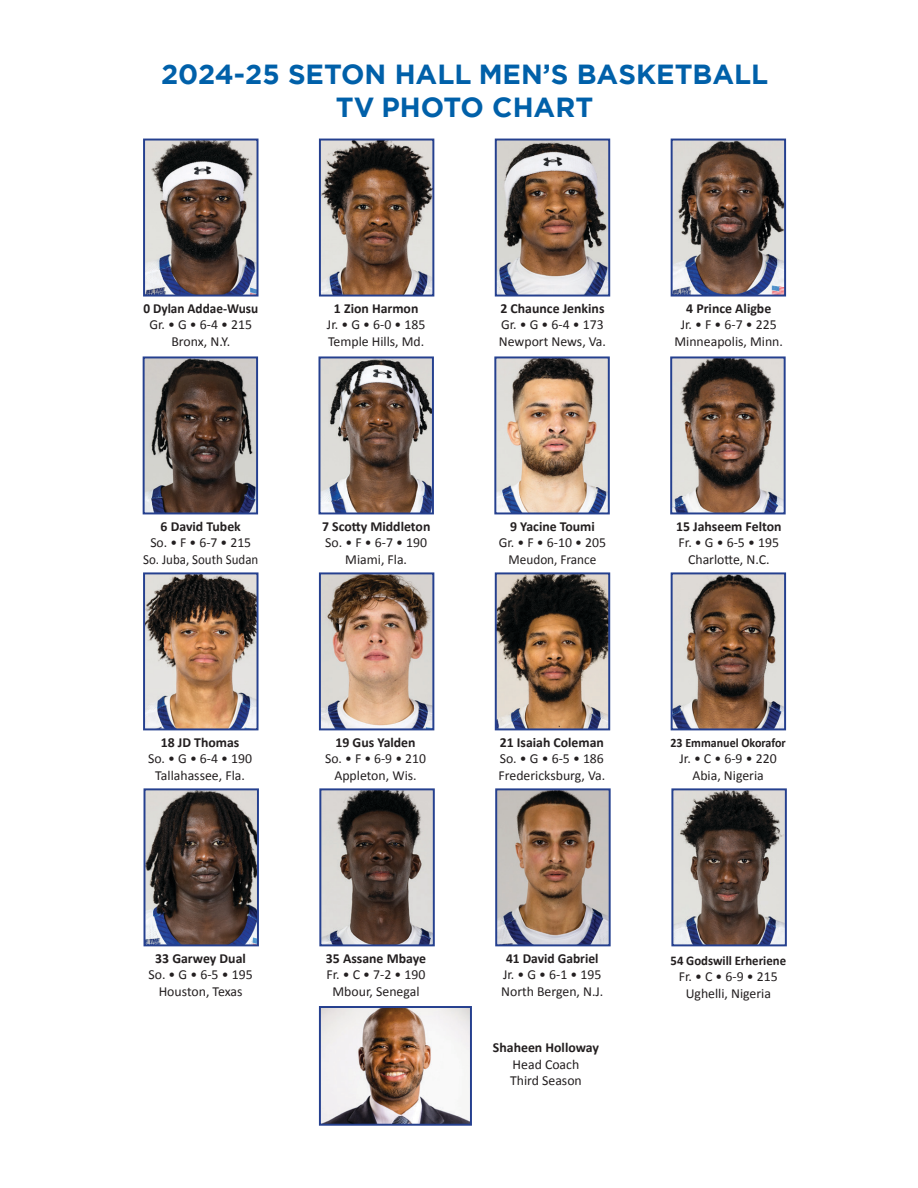
<style>
.page{position:relative;width:918px;height:1188px;background:#fff}
.page>*{position:absolute;margin:0;border:0;box-sizing:border-box;transform-origin:0 0}
.t1{font:700 27.6px/33.2px "Gotham";color:#0060a9;text-align:center}
.t2{font:13.8px/16.5px "Calibri";color:#231f20;text-align:center}
.t3{font:700 13.35px "Calibri";color:#231f20;scale:.96 1}
.t4{font:700 12.75px "Calibri";color:#231f20;scale:.94 1}
.s1{font-weight:700}
</style>
<div class="page">
<img style="left:146px;top:142px;width:110px;height:152px">
<div style="left:143px;top:139px;width:116px;height:158px;border:2px solid #25408f"></div>
<img style="left:322px;top:142px;width:109px;height:152px">
<div style="left:319px;top:139px;width:115px;height:158px;border:2px solid #25408f"></div>
<img style="left:498px;top:142px;width:109px;height:152px">
<div style="left:495px;top:139px;width:115px;height:158px;border:2px solid #25408f"></div>
<img style="left:674px;top:142px;width:109px;height:152px">
<div style="left:671px;top:139px;width:115px;height:158px;border:2px solid #25408f"></div>
<img style="left:146px;top:359px;width:109px;height:152px">
<div style="left:143px;top:356px;width:115px;height:158px;border:2px solid #25408f"></div>
<img style="left:322px;top:359px;width:109px;height:152px">
<div style="left:319px;top:356px;width:115px;height:158px;border:2px solid #25408f"></div>
<img style="left:497px;top:359px;width:110px;height:152px">
<div style="left:494px;top:356px;width:116px;height:158px;border:2px solid #25408f"></div>
<img style="left:673px;top:359px;width:110px;height:152px">
<div style="left:670px;top:356px;width:116px;height:158px;border:2px solid #25408f"></div>
<img style="left:146px;top:575px;width:110px;height:152px">
<div style="left:143px;top:572px;width:116px;height:158px;border:2px solid #25408f"></div>
<img style="left:322px;top:575px;width:109px;height:152px">
<div style="left:319px;top:572px;width:115px;height:158px;border:2px solid #25408f"></div>
<img style="left:498px;top:575px;width:109px;height:152px">
<div style="left:495px;top:572px;width:115px;height:158px;border:2px solid #25408f"></div>
<img style="left:674px;top:575px;width:109px;height:152px">
<div style="left:671px;top:572px;width:115px;height:158px;border:2px solid #25408f"></div>
<img style="left:674px;top:791px;width:110px;height:152px">
<div style="left:671px;top:788px;width:116px;height:158px;border:2px solid #25408f"></div>
<img style="left:147px;top:791px;width:109px;height:152px">
<div style="left:144px;top:788px;width:115px;height:158px;border:2px solid #25408f"></div>
<img style="left:322px;top:791px;width:110px;height:152px">
<div style="left:319px;top:788px;width:116px;height:158px;border:2px solid #25408f"></div>
<img style="left:498px;top:791px;width:110px;height:152px">
<div style="left:495px;top:788px;width:116px;height:158px;border:2px solid #25408f"></div>
<img style="left:322px;top:1009px;width:147px;height:114px">
<div style="left:319px;top:1006px;width:153px;height:120px;border:2px solid #25408f"></div>
<p class="t1" style="left:161px;top:58px;width:609px">2024-25 SETON HALL MEN’S BASKETBALL<br>TV PHOTO CHART</p>
<p class="t2" style="left:143px;top:300px;width:116px"><span class="s1">0 Dylan Addae-Wusu<br></span>Gr. • G • 6-4 • 215<br>Bronx, N.Y.</p>
<p class="t2" style="left:327px;top:300px;width:100px"><span class="s1">1 Zion Harmon<br></span>Jr. • G • 6-0 • 185<br>Temple Hills, Md.</p>
<p class="t2" style="left:499px;top:300px;width:109px;text-align:left"><span class="s1">2 Chaunce Jenkins<br></span>Gr. • G • 6-4 • 173<br>Newport News, Va.</p>
<p class="t2" style="left:674px;top:300px;width:110px"><span class="s1">4 Prince Aligbe<br></span>Jr. • F • 6-7 • 225<br>Minneapolis, Minn.</p>
<p class="t2" style="left:143px;top:518px;width:117px"><span class="s1">6 David Tubek<br></span>So. • F • 6-7 • 215<br>So. Juba, South Sudan</p>
<p class="t2" style="left:322px;top:518px;width:110px"><span class="s1">7 Scotty Middleton<br></span>So. • F • 6-7 • 190<br>Miami, Fla.</p>
<p class="t2" style="left:499px;top:518px;width:109px"><span class="s1">9 Yacine Toumi<br></span>Gr. • F • 6-10 • 205<br>Meudon, France</p>
<p class="t2" style="left:676px;top:518px;width:107px"><span class="s1">15 Jahseem Felton<br></span>Fr. • G • 6-5 • 195<br>Charlotte, N.C.</p>
<p class="t2" style="left:148px;top:734px;width:106px"><span class="s1">18 JD Thomas<br></span>So. • G • 6-4 • 190<br>Tallahassee, Fla.</p>
<p class="t2" style="left:325px;top:734px;width:102px"><span class="s1">19 Gus Yalden<br></span>So. • F • 6-9 • 210<br>Appleton, Wis.</p>
<p class="t2" style="left:499px;top:734px;width:108px;text-align:justify"><span class="s1">21 Isaiah Coleman </span>So. • G • 6-5 • 186<br>Fredericksburg, Va.</p>
<p class="t4" style="left:671px;top:734px;width:124px">23 Emmanuel Okorafor</p>
<p class="t2" style="left:680px;top:750px;width:99px">Jr. • C • 6-9 • 220<br>Abia, Nigeria</p>
<p class="t2" style="left:148px;top:950px;width:106px"><span class="s1">33 Garwey Dual<br></span>So. • G • 6-5 • 195<br>Houston, Texas</p>
<p class="t2" style="left:326px;top:950px;width:102px"><span class="s1">35 Assane Mbaye<br></span>Fr. • C • 7-2 • 190<br>Mbour, Senegal</p>
<p class="t2" style="left:501px;top:950px;width:104px"><span class="s1">41 David Gabriel<br></span>Jr. • G • 6-1 • 195<br>North Bergen, N.J.</p>
<p class="t2" style="left:493px;top:1040px;width:108px"><span class="s1">Shaheen Holloway<br></span>Head Coach<br>Third Season</p>
<p class="t3" style="left:671px;top:952px;width:122px">54 Godswill Erheriene</p>
<p class="t2" style="left:679px;top:968px;width:101px">Fr. • C • 6-9 • 215<br>Ughelli, Nigeria</p>
</div>
